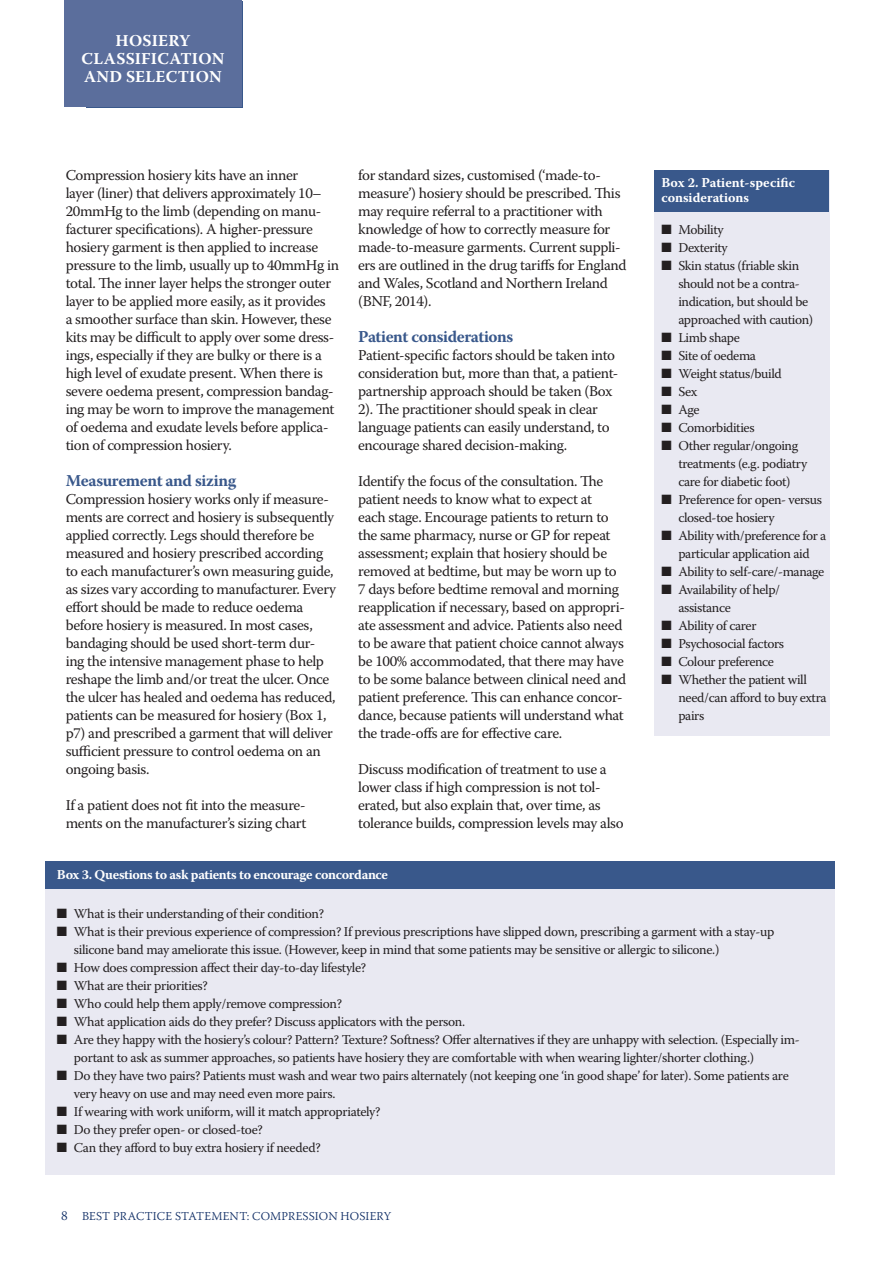
<style>
.page{position:relative;width:893px;height:1263px;background:#fff}
.page>*{position:absolute;margin:0;border:0;box-sizing:border-box;transform-origin:0 0}
.t1{font:700 16.5px "Warnock Pro";letter-spacing:-.025em;color:#39588b}
.t2{font:700 16.5px/18px "Warnock Pro";letter-spacing:.015em;color:#fff;text-align:center}
.t3{font:15px/18px "Warnock Pro";letter-spacing:-.025em;color:#231f20}
.t4{font:13.5px/18px "Warnock Pro";letter-spacing:-.025em;color:#231f20}
.t5{font:700 13.5px/15px "Warnock Pro";letter-spacing:-.015em;color:#fff}
.t6{font:300 12px "Warnock Pro";letter-spacing:.01em;color:#0f2d65}
.s1{font-size:13.5px}
</style>
<div class="page">
<div style="left:65px;top:0;width:177px;height:107px;background:#5b6e9c"></div>
<div style="left:654px;top:170px;width:175px;height:566px;background:#e9e9f2"></div>
<div style="left:654px;top:170px;width:175px;height:41px;background:#39588b"></div>
<div style="left:45px;top:861px;width:790px;height:314px;background:#e9e9f2"></div>
<div style="left:46px;top:861px;width:789px;height:28px;background:#39588b"></div>
<p class="t2" style="left:82px;top:31px;width:144px">HOSIERY<br>CLASSIFICATION<br>AND SELECTION</p>
<p class="t3" style="left:66px;top:166px;width:275px">Compression hosiery kits have an inner<br>layer (liner) that delivers approximately 10– 20mmHg to the limb (depending on manu&shy;facturer specifications). A higher-pressure hosiery garment is then applied to increase pressure to the limb, usually up to 40mmHg in total. The inner layer helps the stronger outer layer to be applied more easily, as it provides<br>a smoother surface than skin. However, these kits may be difficult to apply over some dress&shy;ings, especially if they are bulky or there is a high level of exudate present. When there is severe oedema present, compression bandag&shy;ing may be worn to improve the management of oedema and exudate levels before applica&shy;tion of compression hosiery.</p>
<p class="t1" style="left:66px;top:471px;width:172px">Measurement and sizing</p>
<p class="t3" style="left:66px;top:490px;width:272px">Compression hosiery works only if measure&shy;ments are correct and hosiery is subsequently applied correctly. Legs should therefore be measured and hosiery prescribed according to each manufacturer’s own measuring guide, as sizes vary according to manufacturer. Every effort should be made to reduce oedema before hosiery is measured. In most cases, bandaging should be used short-term dur&shy;ing the intensive management phase to help reshape the limb and/or treat the ulcer. Once the ulcer has healed and oedema has reduced, patients can be measured for hosiery (Box 1, p7) and prescribed a garment that will deliver sufficient pressure to control oedema on an ongoing basis.</p>
<p class="t3" style="left:66px;top:796px;width:242px">If a patient does not fit into the measure&shy;ments on the manufacturer’s sizing chart</p>
<p class="t3" style="left:358px;top:166px;width:270px">for standard sizes, customised (‘made-to&shy;measure’) hosiery should be prescribed. This may require referral to a practitioner with knowledge of how to correctly measure for made-to-measure garments. Current suppli&shy;ers are outlined in the drug tariffs for England and Wales, Scotland and Northern Ireland (BNF, 2014).</p>
<p class="t1" style="left:358px;top:327px;width:157px">Patient considerations</p>
<p class="t3" style="left:358px;top:346px;width:262px">Patient-specific factors should be taken into consideration but, more than that, a patient&shy;partnership approach should be taken (Box 2). The practitioner should speak in clear language patients can easily understand, to encourage shared decision-making.</p>
<p class="t3" style="left:358px;top:472px;width:270px">Identify the focus of the consultation. The patient needs to know what to expect at<br>each stage. Encourage patients to return to the same pharmacy, nurse or GP for repeat assessment; explain that hosiery should be removed at bedtime, but may be worn up to 7 days before bedtime removal and morning reapplication if necessary, based on appropri&shy;ate assessment and advice. Patients also need to be aware that patient choice cannot always be 100% accommodated, that there may have to be some balance between clinical need and patient preference. This can enhance concor&shy;dance, because patients will understand what the trade-offs are for effective care.</p>
<p class="t3" style="left:358px;top:760px;width:267px">Discuss modification of treatment to use a lower class if high compression is not tol&shy;erated, but also explain that, over time, as tolerance builds, compression levels may also</p>
<p class="t5" style="left:661px;top:174px;width:135px">Box 2. Patient-specific considerations</p>
<p class="t4" style="left:661px;top:220px;width:64px">■ Mobility</p>
<p class="t4" style="left:661px;top:238px;width:68px">■ Dexterity</p>
<p class="t4" style="left:678px;top:256px;width:136px;text-indent:-17px">■ Skin status (friable skin should not be a contra&shy;indication, but should be approached with caution)</p>
<p class="t4" style="left:661px;top:328px;width:80px">■ Limb shape</p>
<p class="t4" style="left:661px;top:346px;width:96px">■ Site of oedema</p>
<p class="t4" style="left:661px;top:364px;width:122px">■ Weight status/build</p>
<p class="t4" style="left:661px;top:382px;width:37px">■ Sex</p>
<p class="t4" style="left:661px;top:400px;width:40px">■ Age</p>
<p class="t4" style="left:661px;top:418px;width:95px">■ Comorbidities</p>
<p class="t4" style="left:678px;top:436px;width:130px;text-indent:-17px">■ Other regular/ongoing treatments (e.g. podiatry care for diabetic foot)</p>
<p class="t4" style="left:678px;top:490px;width:145px;text-indent:-17px">■ Preference for open- versus closed-toe hosiery</p>
<p class="t4" style="left:661px;top:526px;width:167px;text-align:center">■ Ability with/preference for a particular application aid</p>
<p class="t4" style="left:661px;top:562px;width:165px">■ Ability to self-care/-manage</p>
<p class="t4" style="left:678px;top:580px;width:103px;text-indent:-17px">■ Availability of help/ assistance</p>
<p class="t4" style="left:661px;top:616px;width:97px">■ Ability of carer</p>
<p class="t4" style="left:661px;top:634px;width:124px">■ Psychosocial factors</p>
<p class="t4" style="left:661px;top:652px;width:114px">■ Colour preference</p>
<p class="t4" style="left:678px;top:670px;width:150px;text-indent:-17px">■ Whether the patient will need/can afford to buy extra pairs</p>
<p class="t5" style="left:57px;top:867px;width:333px">Box 3. Questions to ask patients to encourage concordance</p>
<p class="t4" style="left:57px;top:904px;width:269px">■ What is their understanding of their condition?</p>
<p class="t4" style="left:74px;top:922px;width:702px;text-indent:-17px">■ What is their previous experience of compression? If previous prescriptions have slipped down, prescribing a garment with a stay-up silicone band may ameliorate this issue. (However, keep in mind that some patients may be sensitive or allergic to silicone.)</p>
<p class="t4" style="left:57px;top:958px;width:311px">■ How does compression affect their day-to-day lifestyle?</p>
<p class="t4" style="left:57px;top:976px;width:152px">■ What are their priorities?</p>
<p class="t4" style="left:57px;top:994px;width:287px">■ Who could help them apply/remove compression?</p>
<p class="t4" style="left:57px;top:1012px;width:410px">■ What application aids do they prefer? Discuss applicators with the person.</p>
<p class="t4" style="left:74px;top:1030px;width:727px;text-indent:-17px">■ Are they happy with the hosiery’s colour? Pattern? Texture? Softness? Offer alternatives if they are unhappy with selection. (Especially im&shy;portant to ask as summer approaches, so patients have hosiery they are comfortable with when wearing lighter/shorter clothing.)</p>
<p class="t4" style="left:74px;top:1066px;width:716px;text-indent:-17px">■ Do they have two pairs? Patients must wash and wear two pairs alternately (not keeping one ‘in good shape’ for later). Some patients are very heavy on use and may need even more pairs.</p>
<p class="t4" style="left:57px;top:1102px;width:325px">■ If wearing with work uniform, will it match appropriately?</p>
<p class="t4" style="left:57px;top:1120px;width:208px">■ Do they prefer open- or closed-toe?</p>
<p class="t4" style="left:57px;top:1138px;width:265px">■ Can they afford to buy extra hosiery if needed?</p>
<p class="t6" style="left:61px;top:1209px;width:331px"><span class="s1">8</span> BEST PRACTICE STATEMENT: COMPRESSION HOSIERY</p>
</div>
